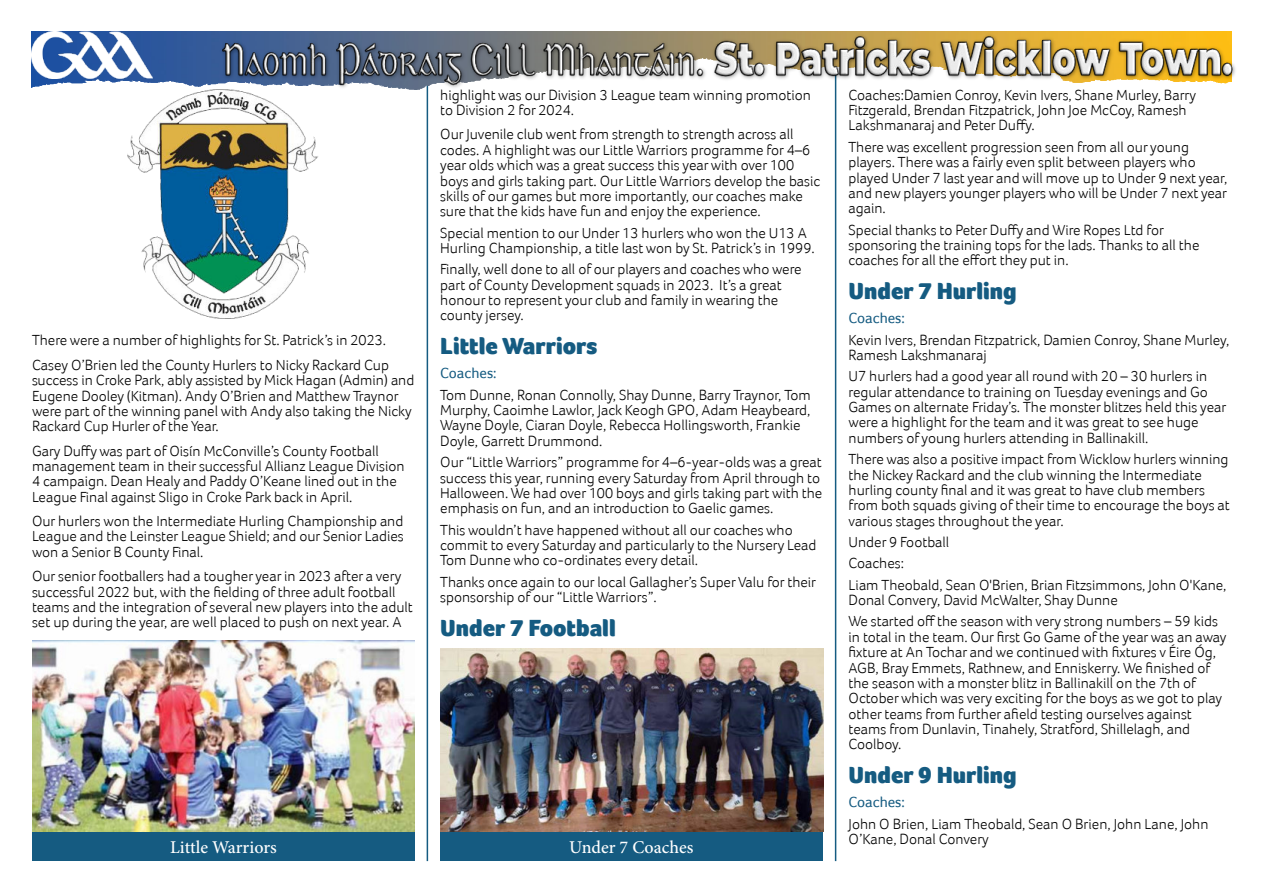
<style>
.page{position:relative;width:1263px;height:893px;background:#fff}
.page>*{position:absolute;margin:0;border:0;box-sizing:border-box;transform-origin:0 0}
.t1{font:900 24px "Foco";color:#155b81}
.t2{font:500 18px "Minion Pro";color:#fff}
.t3{font:300 15px "Foco";color:#000}
.t4{font:15px "Foco";color:#155b81}
</style>
<div class="page">
<hr style="left:835px;top:32px;width:1px;height:829px;background:#155b81">
<hr style="left:427px;top:32px;width:1px;height:829px;background:#155b81">
<img style="left:32px;top:32px;width:1199px;height:56px">
<img style="left:219px;top:34px;width:1016px;height:55px">
<div style="left:32px;top:832px;width:383px;height:29px;background:#155b81"></div>
<div style="left:440px;top:832px;width:383px;height:29px;background:#155b81"></div>
<img style="left:128px;top:89px;width:190px;height:230px">
<img style="left:32px;top:640px;width:383px;height:192px">
<img style="left:440px;top:648px;width:383px;height:184px">
<img style="left:32px;top:32px;width:121px;height:47px">
<p class="t3" style="left:32px;top:335px;width:356px">There were a number of highlights for St. Patrick’s in 2023.</p>
<p class="t3" style="left:32px;top:359px;width:358px">Casey O’Brien led the County Hurlers to Nicky Rackard Cup</p>
<p class="t3" style="left:32px;top:375px;width:384px">success in Croke Park, ably assisted by Mick Hagan (Admin) and</p>
<p class="t3" style="left:32px;top:390px;width:368px">Eugene Dooley (Kitman). Andy O’Brien and Matthew Traynor</p>
<p class="t3" style="left:32px;top:405px;width:381px">were part of the winning panel with Andy also taking the Nicky</p>
<p class="t3" style="left:32px;top:421px;width:188px">Rackard Cup Hurler of the Year.</p>
<p class="t3" style="left:32px;top:445px;width:348px">Gary Duffy was part of Oisín McConville’s County Football</p>
<p class="t3" style="left:32px;top:460px;width:374px">management team in their successful Allianz League Division</p>
<p class="t3" style="left:32px;top:476px;width:366px">4 campaign. Dean Healy and Paddy O’Keane lined out in the</p>
<p class="t3" style="left:32px;top:491px;width:322px">League Final against Sligo in Croke Park back in April.</p>
<p class="t3" style="left:32px;top:515px;width:373px">Our hurlers won the Intermediate Hurling Championship and</p>
<p class="t3" style="left:32px;top:531px;width:373px">League and the Leinster League Shield; and our Senior Ladies</p>
<p class="t3" style="left:32px;top:546px;width:173px">won a Senior B County Final.</p>
<p class="t3" style="left:32px;top:570px;width:371px">Our senior footballers had a tougher year in 2023 after a very</p>
<p class="t3" style="left:32px;top:586px;width:365px">successful 2022 but, with the fielding of three adult football</p>
<p class="t3" style="left:32px;top:601px;width:382px">teams and the integration of several new players into the adult</p>
<p class="t3" style="left:32px;top:617px;width:371px">set up during the year, are well placed to push on next year. A</p>
<p class="t3" style="left:440px;top:89px;width:372px">highlight was our Division 3 League team winning promotion</p>
<p class="t3" style="left:440px;top:104px;width:135px">to Division 2 for 2024.</p>
<p class="t3" style="left:440px;top:129px;width:355px">Our Juvenile club went from strength to strength across all</p>
<p class="t3" style="left:440px;top:144px;width:372px">codes. A highlight was our Little Warriors programme for 4–6</p>
<p class="t3" style="left:440px;top:159px;width:355px">year olds which was a great success this year with over 100</p>
<p class="t3" style="left:440px;top:175px;width:382px">boys and girls taking part. Our Little Warriors develop the basic</p>
<p class="t3" style="left:440px;top:190px;width:364px">skills of our games but more importantly, our coaches make</p>
<p class="t3" style="left:440px;top:206px;width:322px">sure that the kids have fun and enjoy the experience.</p>
<p class="t3" style="left:440px;top:227px;width:368px">Special mention to our Under 13 hurlers who won the U13 A</p>
<p class="t3" style="left:440px;top:242px;width:376px">Hurling Championship, a title last won by St. Patrick’s in 1999.</p>
<p class="t3" style="left:440px;top:264px;width:363px">Finally, well done to all of our players and coaches who were</p>
<p class="t3" style="left:440px;top:279px;width:343px">part of County Development squads in 2023. It’s a great</p>
<p class="t3" style="left:440px;top:294px;width:340px">honour to represent your club and family in wearing the</p>
<p class="t3" style="left:440px;top:310px;width:85px">county jersey.</p>
<p class="t1" style="left:440px;top:337px;width:159px">Little Warriors</p>
<p class="t4" style="left:440px;top:368px;width:58px">Coaches:</p>
<p class="t3" style="left:440px;top:389px;width:372px">Tom Dunne, Ronan Connolly, Shay Dunne, Barry Traynor, Tom</p>
<p class="t3" style="left:440px;top:404px;width:372px">Murphy, Caoimhe Lawlor, Jack Keogh GPO, Adam Heaybeard,</p>
<p class="t3" style="left:440px;top:420px;width:362px">Wayne Doyle, Ciaran Doyle, Rebecca Hollingsworth, Frankie</p>
<p class="t3" style="left:440px;top:435px;width:164px">Doyle, Garrett Drummond.</p>
<p class="t3" style="left:440px;top:456px;width:383px">Our “Little Warriors” programme for 4–6-year-olds was a great</p>
<p class="t3" style="left:440px;top:472px;width:381px">success this year, running every Saturday from April through to</p>
<p class="t3" style="left:440px;top:487px;width:384px">Halloween. We had over 100 boys and girls taking part with the</p>
<p class="t3" style="left:440px;top:503px;width:335px">emphasis on fun, and an introduction to Gaelic games.</p>
<p class="t3" style="left:440px;top:524px;width:354px">This wouldn’t have happened without all our coaches who</p>
<p class="t3" style="left:440px;top:539px;width:378px">commit to every Saturday and particularly to the Nursery Lead</p>
<p class="t3" style="left:440px;top:555px;width:259px">Tom Dunne who co-ordinates every detail.</p>
<p class="t3" style="left:440px;top:576px;width:377px">Thanks once again to our local Gallagher’s Super Valu for their</p>
<p class="t3" style="left:440px;top:591px;width:218px">sponsorship of our “Little Warriors”.</p>
<p class="t1" style="left:440px;top:619px;width:177px">Under 7 Football</p>
<p class="t2" style="left:170px;top:840px;width:108px">Little Warriors</p>
<p class="t2" style="left:569px;top:840px;width:126px">Under 7 Coaches</p>
<p class="t3" style="left:848px;top:89px;width:349px">Coaches:Damien Conroy, Kevin Ivers, Shane Murley, Barry</p>
<p class="t3" style="left:848px;top:104px;width:340px">Fitzgerald, Brendan Fitzpatrick, John Joe McCoy, Ramesh</p>
<p class="t3" style="left:848px;top:120px;width:188px">Lakshmanaraj and Peter Duffy.</p>
<p class="t3" style="left:848px;top:141px;width:342px">There was excellent progression seen from all our young</p>
<p class="t3" style="left:848px;top:156px;width:349px">players. There was a fairly even split between players who</p>
<p class="t3" style="left:848px;top:172px;width:380px">played Under 7 last year and will move up to Under 9 next year,</p>
<p class="t3" style="left:848px;top:187px;width:380px">and new players younger players who will be Under 7 next year</p>
<p class="t3" style="left:848px;top:203px;width:39px">again.</p>
<p class="t3" style="left:848px;top:224px;width:317px">Special thanks to Peter Duffy and Wire Ropes Ltd for</p>
<p class="t3" style="left:848px;top:239px;width:352px">sponsoring the training tops for the lads. Thanks to all the</p>
<p class="t3" style="left:848px;top:255px;width:222px">coaches for all the effort they put in.</p>
<p class="t1" style="left:848px;top:282px;width:170px">Under 7 Hurling</p>
<p class="t4" style="left:848px;top:313px;width:58px">Coaches:</p>
<p class="t3" style="left:848px;top:334px;width:382px">Kevin Ivers, Brendan Fitzpatrick, Damien Conroy, Shane Murley,</p>
<p class="t3" style="left:848px;top:349px;width:140px">Ramesh Lakshmanaraj</p>
<p class="t3" style="left:848px;top:371px;width:360px">U7 hurlers had a good year all round with 20 – 30 hurlers in</p>
<p class="t3" style="left:848px;top:386px;width:361px">regular attendance to training on Tuesday evenings and Go</p>
<p class="t3" style="left:848px;top:401px;width:379px">Games on alternate Friday’s. The monster blitzes held this year</p>
<p class="t3" style="left:848px;top:417px;width:351px">were a highlight for the team and it was great to see huge</p>
<p class="t3" style="left:848px;top:432px;width:301px">numbers of young hurlers attending in Ballinakill.</p>
<p class="t3" style="left:848px;top:453px;width:381px">There was also a positive impact from Wicklow hurlers winning</p>
<p class="t3" style="left:848px;top:469px;width:355px">the Nickey Rackard and the club winning the Intermediate</p>
<p class="t3" style="left:848px;top:484px;width:358px">hurling county final and it was great to have club members</p>
<p class="t3" style="left:848px;top:500px;width:383px">from both squads giving of their time to encourage the boys at</p>
<p class="t3" style="left:848px;top:515px;width:217px">various stages throughout the year.</p>
<p class="t3" style="left:848px;top:536px;width:102px">Under 9 Football</p>
<p class="t3" style="left:848px;top:558px;width:57px">Coaches:</p>
<p class="t3" style="left:848px;top:579px;width:379px">Liam Theobald, Sean O'Brien, Brian Fitzsimmons, John O'Kane,</p>
<p class="t3" style="left:848px;top:594px;width:271px">Donal Convery, David McWalter, Shay Dunne</p>
<p class="t3" style="left:848px;top:616px;width:371px">We started off the season with very strong numbers – 59 kids</p>
<p class="t3" style="left:848px;top:631px;width:380px">in total in the team. Our first Go Game of the year was an away</p>
<p class="t3" style="left:848px;top:646px;width:369px">fixture at An Tochar and we continued with fixtures v Éire Óg,</p>
<p class="t3" style="left:848px;top:662px;width:363px">AGB, Bray Emmets, Rathnew, and Enniskerry. We finished of</p>
<p class="t3" style="left:848px;top:677px;width:349px">the season with a monster blitz in Ballinakill on the 7th of</p>
<p class="t3" style="left:848px;top:693px;width:375px">October which was very exciting for the boys as we got to play</p>
<p class="t3" style="left:848px;top:708px;width:345px">other teams from further afield testing ourselves against</p>
<p class="t3" style="left:848px;top:723px;width:343px">teams from Dunlavin, Tinahely, Stratford, Shillelagh, and</p>
<p class="t3" style="left:848px;top:739px;width:54px">Coolboy.</p>
<p class="t1" style="left:848px;top:766px;width:170px">Under 9 Hurling</p>
<p class="t4" style="left:848px;top:797px;width:58px">Coaches:</p>
<p class="t3" style="left:848px;top:818px;width:361px">John O Brien, Liam Theobald, Sean O Brien, John Lane, John</p>
<p class="t3" style="left:848px;top:833px;width:142px">O’Kane, Donal Convery</p>
</div>
